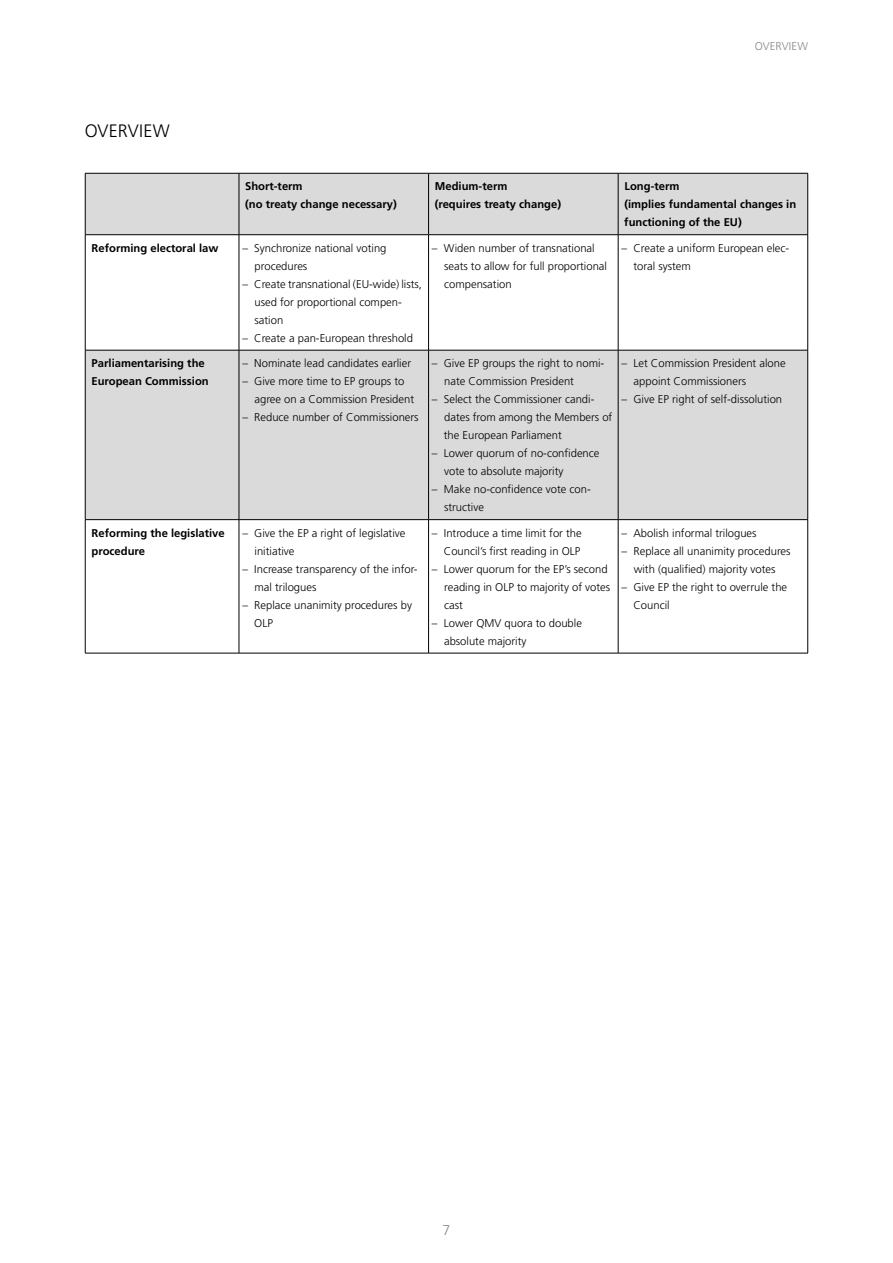
<style>
.page{position:relative;width:893px;height:1263px;background:#fff}
.page>*{position:absolute;margin:0;border:0;box-sizing:border-box;transform-origin:0 0}
.t1{font:300 18px "Frutiger LT Std";letter-spacing:.015em;color:#000}
.t2{font:300 14.1px "Frutiger LT Std";color:#878787}
.t3{font:300 11.25px/18px "Frutiger LT Std";color:#000}
.t4{font:700 11.25px/18px "Frutiger LT Std";color:#000}
.t5{font:300 11.25px "Frutiger LT Std";color:#878787}
</style>
<div class="page">
<svg style="left:86px;top:174px;width:721px;height:345px;fill:#dadada"></svg>
<hr style="left:85px;top:173px;width:154px;height:1px;background:#000">
<hr style="left:85px;top:173px;width:1px;height:62px;background:#000">
<hr style="left:239px;top:173px;width:190px;height:1px;background:#000">
<hr style="left:239px;top:173px;width:1px;height:62px;background:#000">
<hr style="left:429px;top:173px;width:189px;height:1px;background:#000">
<hr style="left:428px;top:173px;width:1px;height:62px;background:#000">
<hr style="left:618px;top:173px;width:190px;height:1px;background:#000">
<hr style="left:618px;top:173px;width:1px;height:62px;background:#000">
<hr style="left:807px;top:173px;width:1px;height:62px;background:#000">
<hr style="left:85px;top:234px;width:154px;height:1px;background:#000">
<hr style="left:85px;top:235px;width:1px;height:115px;background:#000">
<hr style="left:239px;top:234px;width:190px;height:1px;background:#000">
<hr style="left:239px;top:235px;width:1px;height:115px;background:#000">
<hr style="left:429px;top:234px;width:189px;height:1px;background:#000">
<hr style="left:428px;top:235px;width:1px;height:115px;background:#000">
<hr style="left:618px;top:234px;width:190px;height:1px;background:#000">
<hr style="left:618px;top:235px;width:1px;height:115px;background:#000">
<hr style="left:807px;top:235px;width:1px;height:115px;background:#000">
<hr style="left:85px;top:350px;width:154px;height:1px;background:#000">
<hr style="left:85px;top:350px;width:1px;height:169px;background:#000">
<hr style="left:239px;top:350px;width:190px;height:1px;background:#000">
<hr style="left:239px;top:350px;width:1px;height:169px;background:#000">
<hr style="left:429px;top:350px;width:189px;height:1px;background:#000">
<hr style="left:428px;top:350px;width:1px;height:169px;background:#000">
<hr style="left:618px;top:350px;width:190px;height:1px;background:#000">
<hr style="left:618px;top:350px;width:1px;height:169px;background:#000">
<hr style="left:807px;top:350px;width:1px;height:169px;background:#000">
<hr style="left:85px;top:519px;width:154px;height:1px;background:#000">
<hr style="left:85px;top:520px;width:1px;height:133px;background:#000">
<hr style="left:239px;top:519px;width:190px;height:1px;background:#000">
<hr style="left:239px;top:520px;width:1px;height:133px;background:#000">
<hr style="left:429px;top:519px;width:189px;height:1px;background:#000">
<hr style="left:428px;top:520px;width:1px;height:133px;background:#000">
<hr style="left:618px;top:519px;width:190px;height:1px;background:#000">
<hr style="left:618px;top:520px;width:1px;height:133px;background:#000">
<hr style="left:807px;top:520px;width:1px;height:133px;background:#000">
<hr style="left:85px;top:653px;width:154px;height:1px;background:#000">
<hr style="left:239px;top:653px;width:190px;height:1px;background:#000">
<hr style="left:429px;top:653px;width:189px;height:1px;background:#000">
<hr style="left:618px;top:653px;width:190px;height:1px;background:#000">
<h1 class="t1" style="left:85px;top:121px;width:86px">OVERVIEW</h1>
<p class="t5" style="left:755px;top:40px;width:16px">Overview</p>
<p class="t4" style="left:245px;top:177px;width:153px">Short-term<br>(no treaty change necessary)</p>
<p class="t4" style="left:435px;top:177px;width:128px">Medium-term<br>(requires treaty change)</p>
<p class="t4" style="left:624px;top:177px;width:173px">Long-term<br>(implies fundamental changes in functioning of the EU)</p>
<p class="t4" style="left:92px;top:239px;width:128px">Reforming electoral law</p>
<p class="t3" style="left:255px;top:239px;width:133px;text-indent:-12px">– Synchronize national voting procedures</p>
<p class="t3" style="left:254px;top:275px;width:169px;text-indent:-12px">– Create transnational (EU-wide) lists, used for proportional compen&shy;sation</p>
<p class="t3" style="left:242px;top:329px;width:172px">– Create a pan-European threshold</p>
<p class="t4" style="left:92px;top:354px;width:119px">Parliamentarising the<br>European Commission</p>
<p class="t3" style="left:242px;top:354px;width:170px">– Nominate lead candidates earlier</p>
<p class="t3" style="left:254px;top:372px;width:161px;text-indent:-12px">– Give more time to EP groups to agree on a Commission President</p>
<p class="t3" style="left:242px;top:408px;width:178px">– Reduce number of Commissioners</p>
<p class="t4" style="left:92px;top:524px;width:135px">Reforming the legislative procedure</p>
<p class="t3" style="left:255px;top:524px;width:152px;text-indent:-12px">– Give the EP a right of legislative initiative</p>
<p class="t3" style="left:255px;top:560px;width:164px;text-indent:-12px">– Increase transparency of the infor&shy;mal trilogues</p>
<p class="t3" style="left:254px;top:596px;width:159px;text-indent:-12px">– Replace unanimity procedures by<br>OLP</p>
<p class="t3" style="left:444px;top:239px;width:164px;text-indent:-12px">– Widen number of transnational seats to allow for full proportional compensation</p>
<p class="t3" style="left:633px;top:239px;width:157px;text-indent:-12px">– Create a uniform European elec&shy;toral system</p>
<p class="t3" style="left:444px;top:354px;width:162px;text-indent:-12px">– Give EP groups the right to nomi&shy;nate Commission President</p>
<p class="t3" style="left:444px;top:390px;width:170px;text-indent:-12px">– Select the Commissioner candi&shy;dates from among the Members of the European Parliament</p>
<p class="t3" style="left:444px;top:444px;width:157px;text-indent:-12px">– Lower quorum of no-confidence vote to absolute majority</p>
<p class="t3" style="left:444px;top:480px;width:148px;text-indent:-12px">– Make no-confidence vote con&shy;structive</p>
<p class="t3" style="left:432px;top:524px;width:151px;text-align:right">– Introduce a time limit for the<br>Council’s first reading in OLP</p>
<p class="t3" style="left:444px;top:560px;width:168px;text-indent:-12px">– Lower quorum for the EP’s second reading in OLP to majority of votes cast</p>
<p class="t3" style="left:444px;top:614px;width:139px;text-indent:-12px">– Lower QMV quora to double absolute majority</p>
<p class="t3" style="left:634px;top:354px;width:154px;text-indent:-12px">– Let Commission President alone appoint Commissioners</p>
<p class="t3" style="left:622px;top:390px;width:162px">– Give EP right of self-dissolution</p>
<p class="t3" style="left:622px;top:524px;width:137px">– Abolish informal trilogues</p>
<p class="t3" style="left:622px;top:542px;width:170px;text-align:center">– Replace all unanimity procedures with (qualified) majority votes</p>
<p class="t3" style="left:633px;top:578px;width:155px;text-indent:-12px">– Give EP the right to overrule the<br>Council</p>
<p class="t2" style="left:443px;top:1222px;width:9px">7</p>
</div>
